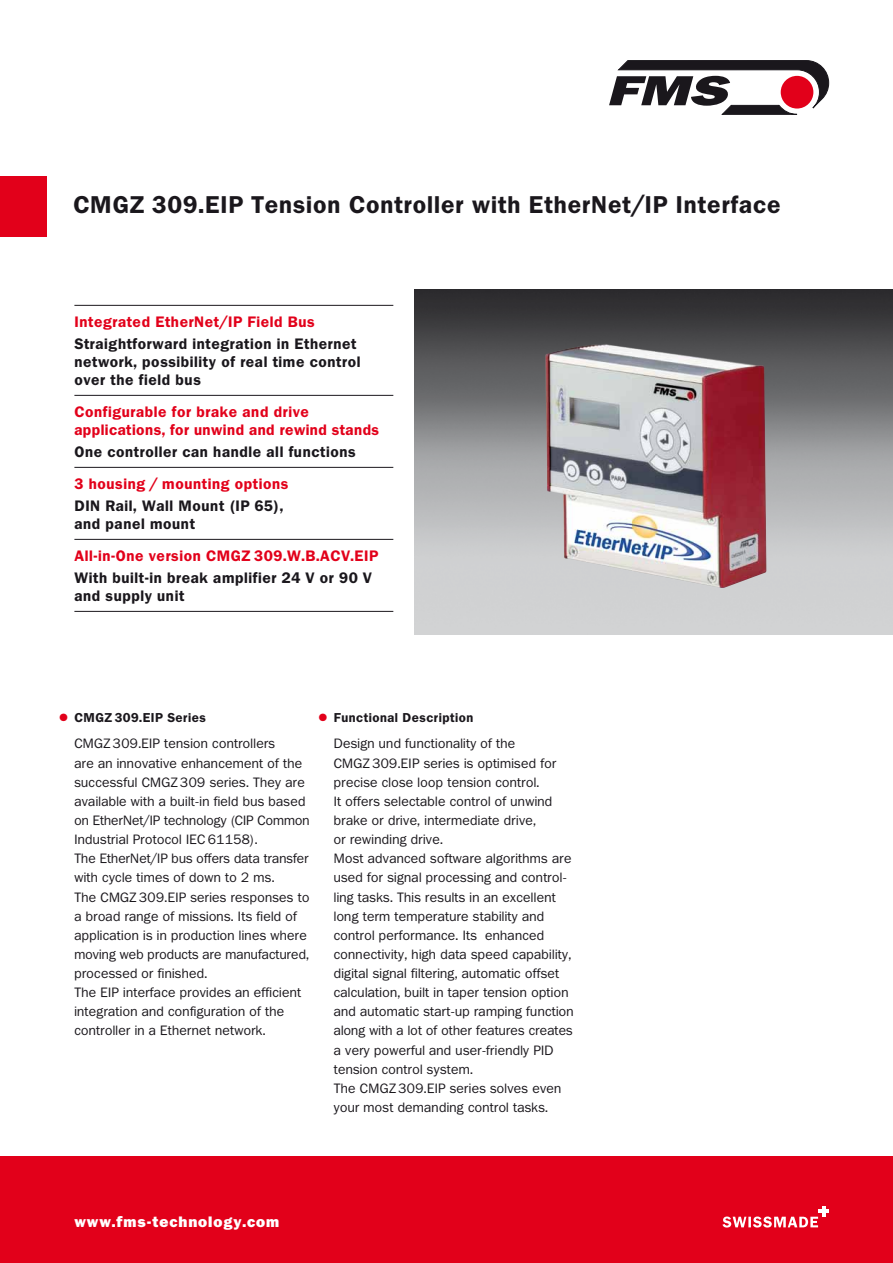
<style>
.page{position:relative;width:893px;height:1263px;background:#fff}
.page>*{position:absolute;margin:0;border:0;box-sizing:border-box;transform-origin:0 0}
.t1{font:600 24px "Franklin ITCBQ";letter-spacing:.04em;color:#1a171c}
.t2{font:600 15px/18px "Franklin ITCBQ";letter-spacing:.04em;color:#1a171c}
.t3{font:600 15px/18px "Franklin ITCBQ";letter-spacing:.04em;color:#e2001a}
.t4{font:800 15px "Franklin ITCBQ";letter-spacing:.06em;color:#fff}
.t5{font:13.5px/19.2px "Franklin ITCBQ";letter-spacing:.025em;color:#1a171c}
.t6{font:600 12.75px "Franklin ITCBQ";letter-spacing:.04em;color:#1a171c}
.s1{color:#e2001a}
</style>
<div class="page">
<div style="left:0;top:1157px;width:893px;height:106px;background:#e2001a"></div>
<div style="left:0;top:176px;width:47px;height:61px;background:#e2001a"></div>
<svg style="left:609px;top:60px;width:220px;height:55px"></svg>
<img style="left:415px;top:289px;width:478px;height:345px">
<hr style="left:74px;top:305px;width:319px;height:1px;background:#1a171c">
<hr style="left:74px;top:395px;width:319px;height:1px;background:#1a171c">
<hr style="left:74px;top:467px;width:319px;height:1px;background:#1a171c">
<hr style="left:74px;top:539px;width:319px;height:1px;background:#1a171c">
<hr style="left:74px;top:611px;width:319px;height:1px;background:#1a171c">
<svg style="left:722px;top:1206px;width:107px;height:21px"></svg>
<img style="left:545px;top:344px;width:222px;height:244px">
<h1 class="t1" style="left:73px;top:191px;width:709px">CMGZ 309.EIP Tension Controller with EtherNet/IP Interface</h1>
<p class="t3" style="left:74px;top:313px;width:242px">Integrated EtherNet/IP Field Bus</p>
<p class="t2" style="left:74px;top:335px;width:288px">Straightforward integration in Ethernet network, possibility of real time control over the field bus</p>
<p class="t3" style="left:74px;top:403px;width:306px">Configurable for brake and drive applications, for unwind and rewind stands</p>
<p class="t2" style="left:74px;top:443px;width:283px">One controller can handle all functions</p>
<p class="t3" style="left:74px;top:475px;width:215px">3 housing / mounting options</p>
<p class="t2" style="left:74px;top:497px;width:210px">DIN Rail, Wall Mount (IP 65), and panel mount</p>
<p class="t3" style="left:74px;top:547px;width:305px">All-in-One version CMGZ 309.W.B.ACV.EIP</p>
<p class="t2" style="left:74px;top:569px;width:299px">With built-in break amplifier 24 V or 90 V and supply unit</p>
<p class="t6" style="left:60px;top:711px;width:148px"><span class="s1">●</span> CMGZ 309.EIP Series</p>
<p class="t6" style="left:319px;top:711px;width:156px"><span class="s1">●</span> Functional Description</p>
<p class="t5" style="left:74px;top:734px;width:237px">CMGZ 309.EIP tension controllers<br>are an innovative enhancement of the successful CMGZ 309 series. They are available with a built-in field bus based on EtherNet/IP technology (CIP Common Industrial Protocol IEC 61158).<br>The EtherNet/IP bus offers data transfer with cycle times of down to 2 ms.<br>The CMGZ 309.EIP series responses to a broad range of missions. Its field of application is in production lines where moving web products are manufactured, processed or finished.<br>The EIP interface provides an efficient integration and configuration of the controller in a Ethernet network.</p>
<p class="t5" style="left:334px;top:734px;width:241px">Design und functionality of the<br>CMGZ 309.EIP series is optimised for precise close loop tension control.<br>It offers selectable control of unwind brake or drive, intermediate drive,<br>or rewinding drive.<br>Most advanced software algorithms are used for signal processing and control&shy;ling tasks. This results in an excellent long term temperature stability and control performance. Its enhanced connectivity, high data speed capability, digital signal filtering, automatic offset calculation, built in taper tension option and automatic start-up ramping function along with a lot of other features creates a very powerful and user-friendly PID tension control system.<br>The CMGZ 309.EIP series solves even your most demanding control tasks.</p>
<p class="t4" style="left:74px;top:1213px;width:206px">www.fms-technology.com</p>
</div>
